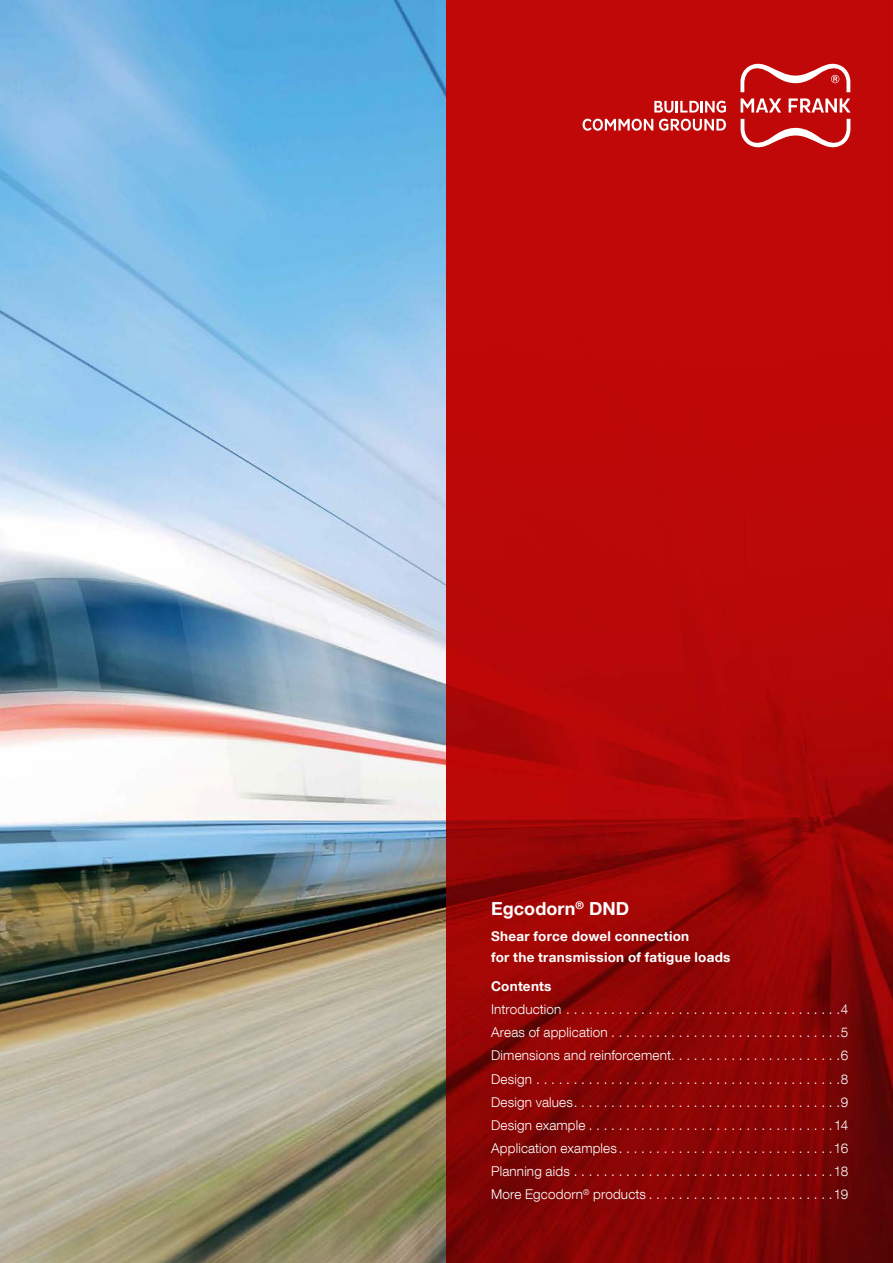
<style>
.page{position:relative;width:893px;height:1263px;background:#fff}
.page>*{position:absolute;margin:0;border:0;box-sizing:border-box;transform-origin:0 0}
.t1{font:700 18px "Helvetica Neue LT Com";letter-spacing:.005em;color:#fff}
.t2{font:300 13.5px/23.1px "Helvetica Neue LT Com";letter-spacing:.01em;color:#fff;text-align:justify}
.t3{font:700 13.5px/21px "Helvetica Neue LT Com";letter-spacing:.02em;color:#fff}
</style>
<div class="page">
<img style="left:0;top:0;width:446px;height:1263px">
<img style="left:446px;top:0;width:447px;height:1263px">
<svg style="left:741px;top:119px;width:109px;height:28px"></svg>
<svg style="left:740px;top:64px;width:110px;height:28px"></svg>
<svg style="left:741px;top:98px;width:40px;height:15px"></svg>
<svg style="left:789px;top:98px;width:61px;height:15px"></svg>
<svg style="left:654px;top:101px;width:72px;height:12px"></svg>
<svg style="left:583px;top:119px;width:70px;height:12px"></svg>
<svg style="left:659px;top:119px;width:67px;height:12px"></svg>
<h1 class="t1" style="left:491px;top:897px;width:140px">Egcodorn<sup>®</sup> DND</h1>
<p class="t3" style="left:491px;top:925px;width:241px">Shear force dowel connection<br>for the transmission of fatigue loads</p>
<p class="t3" style="left:491px;top:975px;width:62px">Contents</p>
<p class="t2" style="left:491px;top:997px;width:359px">Introduction .....................................4<br>Areas of application ...............................5<br>Dimensions and reinforcement . . . . . . . . . . . . . . . . . . . . . . .6<br>Design .........................................8<br>Design values ....................................9<br>Design example .................................14<br>Application examples .............................16<br>Planning aids ...................................18<br>More Egcodorn<sup>®</sup> products .........................19</p>
</div>
